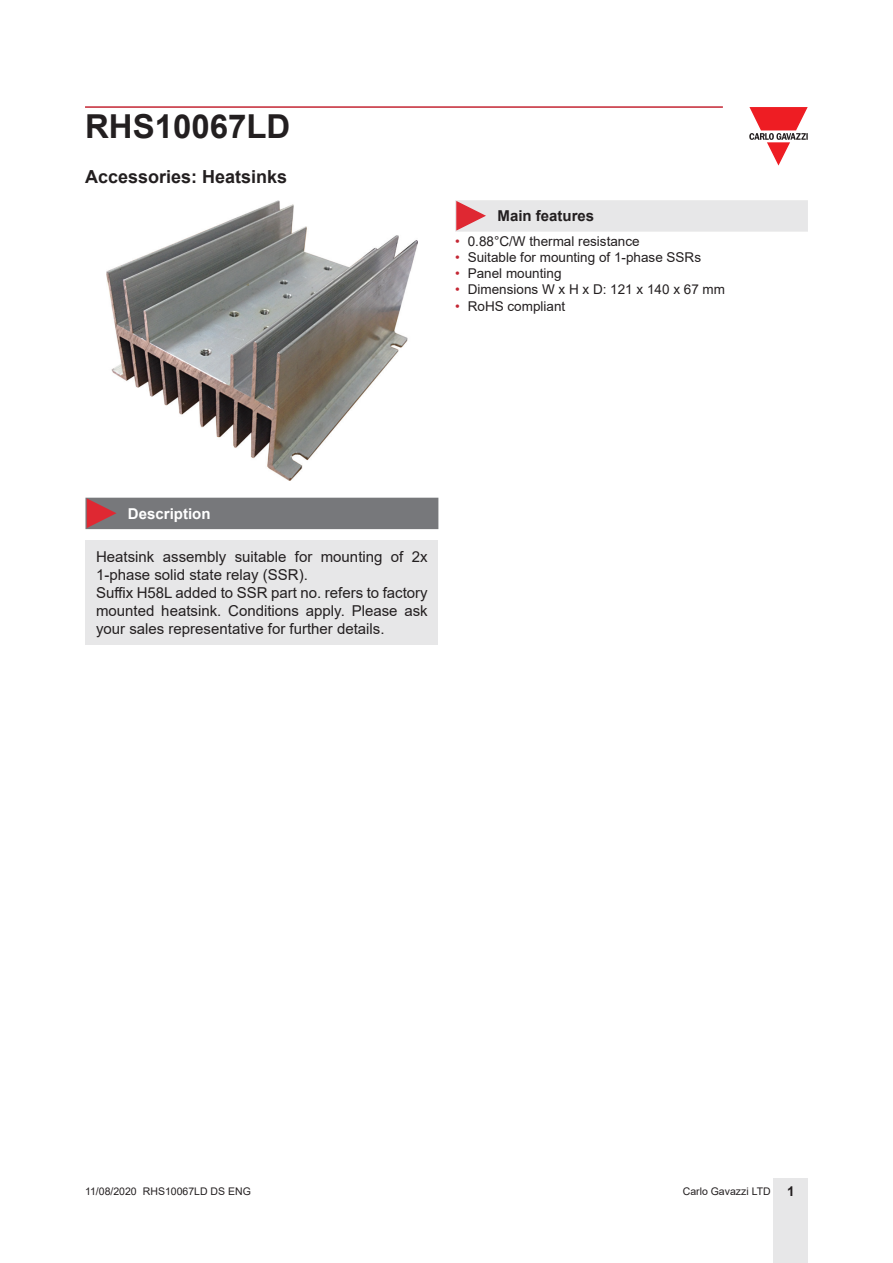
<style>
.page{position:relative;width:893px;height:1263px;background:#fff}
.page>*{position:absolute;margin:0;border:0;box-sizing:border-box;transform-origin:0 0}
.t1{font:700 33px "Arial";color:#231f20}
.Titolo02{font:700 18px "Arial";color:#231f20}
.Testo{font:15px/18px "Arial";color:#231f20}
.Titolo03{font:700 15px "Arial";color:#231f20}
.Titolo04{font:700 15px "Arial";color:#fff}
.t2{font:13.5px "Arial";color:#231f20}
.t3{font:10.5px "Arial";color:#231f20}
.s1{color:#c42633}
.s2{font-weight:700;font-size:13.5px}
</style>
<div class="page">
<hr style="left:85px;top:106px;width:638px;height:2px;background:#c42633">
<div style="left:774px;top:1178px;width:34px;height:85px;background:#e7e7e8"></div>
<svg style="left:749px;top:107px;width:59px;height:59px"></svg>
<div style="left:85px;top:541px;width:353px;height:104px;background:#e7e7e8"></div>
<img style="left:107px;top:201px;width:310px;height:280px">
<div style="left:85px;top:498px;width:353px;height:31px;background:#77787b"></div>
<div style="left:455px;top:200px;width:353px;height:32px;background:#e7e7e8"></div>
<h1 class="t1" style="left:85px;top:103px;width:207px">RHS10067LD</h1>
<p class="Titolo02" style="left:85px;top:164px;width:204px">Accessories: Heatsinks</p>
<p class="Titolo03" style="left:497px;top:206px;width:98px">Main features</p>
<p class="t2" style="left:455px;top:232px;width:186px"><span class="s1">•</span> 0.88°C/W thermal resistance</p>
<p class="t2" style="left:455px;top:248px;width:248px"><span class="s1">•</span> Suitable for mounting of 1-phase SSRs</p>
<p class="t2" style="left:455px;top:264px;width:108px"><span class="s1">•</span> Panel mounting</p>
<p class="t2" style="left:455px;top:280px;width:272px"><span class="s1">•</span> Dimensions W x H x D: 121 x 140 x 67 mm</p>
<p class="t2" style="left:455px;top:296px;width:112px"><span class="s1">•</span> RoHS compliant</p>
<p class="Titolo04" style="left:128px;top:503px;width:84px">Description</p>
<p class="Testo" style="left:96px;top:548px;width:333px">Heatsink assembly suitable for mounting of 2x<br>1-phase solid state relay (SSR).</p>
<p class="Testo" style="left:96px;top:584px;width:333px;text-align:justify">Suffix H58L added to SSR part no. refers to factory mounted heatsink. Conditions apply. Please ask your sales representative for further details.</p>
<p class="t3" style="left:85px;top:1183px;width:167px">11/08/2020 RHS10067LD DS ENG</p>
<p class="t3" style="left:683px;top:1183px;width:113px">Carlo Gavazzi LTD <span class="s2">1</span></p>
</div>
